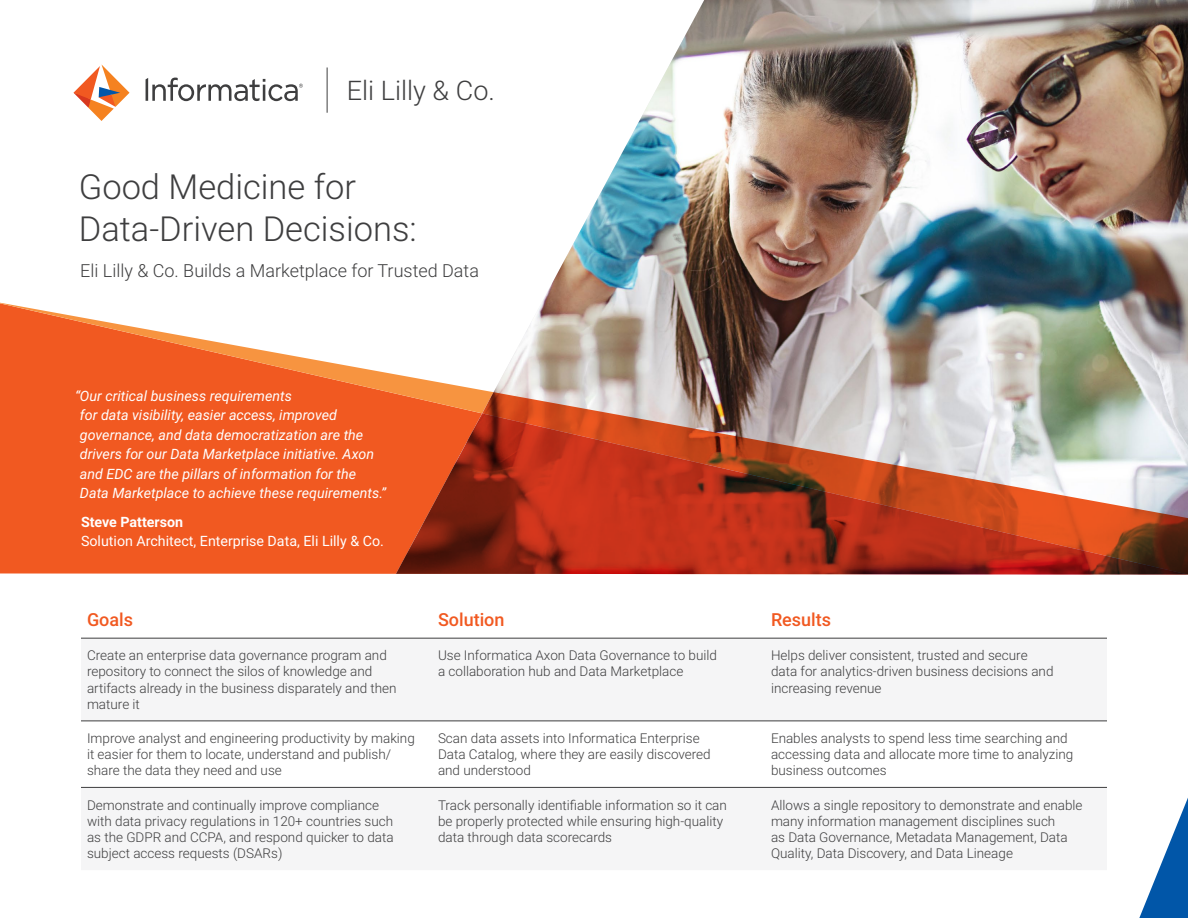
<style>
.page{position:relative;width:1188px;height:918px;background:#fff}
.page>*{position:absolute;margin:0;border:0;box-sizing:border-box;transform-origin:0 0}
.t1{font:300 34.5px/41.4px "Roboto";color:#3e3e3f}
.t2{font:300 27px "Roboto";color:#3e3e3f}
.t3{font:300 18px "Roboto";color:#3e3e3f}
.t4{font:500 18px "Roboto";color:#f15921}
.t5{font:italic 14.25px/19.5px "Roboto";color:#fff}
.t6{font:14.25px/19.5px "Roboto";color:#fff}
.t7{font:300 13.5px/16.2px "Roboto";color:#3e3e3f}
.s1{font-weight:700}
</style>
<div class="page">
<svg style="left:1139px;top:798px;width:49px;height:120px"></svg>
<svg style="left:0;top:303px;width:396px;height:271px;background:#f3713f"></svg>
<img style="left:396px;top:0;width:792px;height:413px">
<img style="left:482px;top:392px;width:706px;height:183px">
<svg style="left:396px;top:413px;width:792px;height:161px;background:#ba5b45"></svg>
<svg style="left:74px;top:64px;width:56px;height:57px"></svg>
<svg style="left:146px;top:78px;width:157px;height:23px"></svg>
<hr style="left:327px;top:68px;width:1px;height:45px;background:#3e3e3f">
<svg style="left:81px;top:720px;width:1026px;height:67px"></svg>
<hr style="left:81px;top:638px;width:351px;height:1px;background:#3e3e3f">
<hr style="left:432px;top:638px;width:333px;height:1px;background:#3e3e3f">
<hr style="left:765px;top:638px;width:342px;height:1px;background:#3e3e3f">
<hr style="left:81px;top:721px;width:351px;height:1px;background:#3e3e3f">
<hr style="left:432px;top:721px;width:333px;height:1px;background:#3e3e3f">
<hr style="left:765px;top:721px;width:342px;height:1px;background:#3e3e3f">
<hr style="left:81px;top:787px;width:351px;height:1px;background:#3e3e3f">
<hr style="left:432px;top:787px;width:333px;height:1px;background:#3e3e3f">
<hr style="left:765px;top:787px;width:342px;height:1px;background:#3e3e3f">
<p class="t2" style="left:347px;top:72px;width:150px">Eli Lilly &amp; Co.</p>
<p class="t1" style="left:79px;top:165px;width:340px">Good Medicine for<br>Data-Driven Decisions:</p>
<p class="t3" style="left:80px;top:258px;width:400px">Eli Lilly &amp; Co. Builds a Marketplace for Trusted Data</p>
<p class="t5" style="left:80px;top:385px;width:308px;text-indent:-5px">“Our critical business requirements<br>for data visibility, easier access, improved governance, and data democratization are the drivers for our Data Marketplace initiative. Axon and EDC are the pillars of information for the Data Marketplace to achieve these requirements.”</p>
<p class="t6" style="left:81px;top:511px;width:304px"><span class="s1">Steve Patterson<br></span>Solution Architect, Enterprise Data, Eli Lilly &amp; Co.</p>
<p class="t4" style="left:87px;top:607px;width:48px">Goals</p>
<p class="t4" style="left:438px;top:607px;width:68px">Solution</p>
<p class="t4" style="left:771px;top:607px;width:62px">Results</p>
<p class="t7" style="left:87px;top:647px;width:311px">Create an enterprise data governance program and repository to connect the silos of knowledge and artifacts already in the business disparately and then mature it</p>
<p class="t7" style="left:438px;top:647px;width:280px">Use Informatica Axon Data Governance to build a collaboration hub and Data Marketplace</p>
<p class="t7" style="left:771px;top:647px;width:284px">Helps deliver consistent, trusted and secure data for analytics-driven business decisions and increasing revenue</p>
<p class="t7" style="left:87px;top:730px;width:329px">Improve analyst and engineering productivity by making it easier for them to locate, understand and publish/ share the data they need and use</p>
<p class="t7" style="left:438px;top:730px;width:274px">Scan data assets into Informatica Enterprise<br>Data Catalog, where they are easily discovered and understood</p>
<p class="t7" style="left:771px;top:730px;width:304px">Enables analysts to spend less time searching and accessing data and allocate more time to analyzing business outcomes</p>
<p class="t7" style="left:87px;top:796px;width:308px">Demonstrate and continually improve compliance with data privacy regulations in 120+ countries such as the GDPR and CCPA, and respond quicker to data subject access requests (DSARs)</p>
<p class="t7" style="left:438px;top:796px;width:290px">Track personally identifiable information so it can be properly protected while ensuring high-quality data through data scorecards</p>
<p class="t7" style="left:771px;top:796px;width:313px">Allows a single repository to demonstrate and enable many information management disciplines such<br>as Data Governance, Metadata Management, Data Quality, Data Discovery, and Data Lineage</p>
</div>
